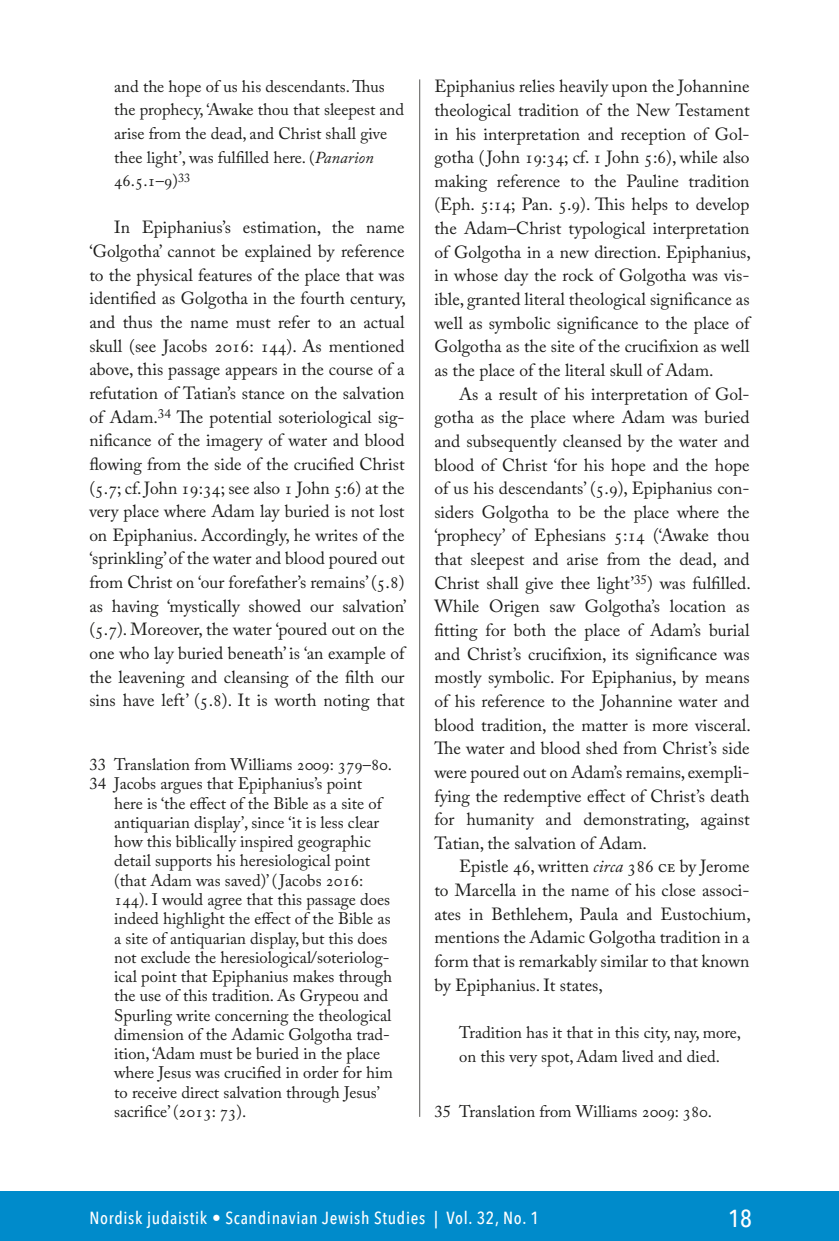
<style>
.page{position:relative;width:839px;height:1241px;background:#fff}
.page>*{position:absolute;margin:0;border:0;box-sizing:border-box;transform-origin:0 0}
.t1{font:500 24.5px "Avenir Next Condensed";color:#fff}
.Leipis{font:17.5px/23.6px "Adobe Caslon Pro";color:#1d1d1b;text-align:justify}
.t2{font:500 17.5px "Avenir Next Condensed";letter-spacing:.04em;color:#fff}
.Viitteet{font:16.62px/19.2px "Adobe Caslon Pro";color:#1d1d1b}
.Lainaus{font:16.62px/23.6px "Adobe Caslon Pro";color:#1d1d1b}
.s1{font-style:italic}
</style>
<div class="page">
<div style="left:0;top:1191px;width:838px;height:49px;background:#008bcb"></div>
<hr style="left:419px;top:79px;width:1px;height:1037px;background:#575756">
<p class="Lainaus" style="left:114px;top:74px;width:291px">and the hope of us his descendants. Thus the prophecy, ‘Awake thou that sleepest and arise from the dead, and Christ shall give thee light’, was fulfilled here. (<span class="s1">Panarion </span>46.5.1–9)<sup>33</sup></p>
<p class="Leipis" style="left:89px;top:215px;width:318px;text-indent:25px">In Epiphanius’s estimation, the name ‘Golgotha’ cannot be explained by reference to the physical features of the place that was identified as Golgotha in the fourth century, and thus the name must refer to an actual skull (see Jacobs 2016: 144). As mentioned above, this passage appears in the course of a refutation of Tatian’s stance on the salvation of Adam.<sup>34</sup> The potential soteriological sig&shy;nificance of the imagery of water and blood flowing from the side of the crucified Christ (5.7; cf. John 19:34; see also 1 John 5:6) at the very place where Adam lay buried is not lost on Epiphanius. Accordingly, he writes of the ‘sprinkling’ of the water and blood poured out from Christ on ‘our forefather’s remains’ (5.8) as having ‘mystically showed our salvation’ (5.7). Moreover, the water ‘poured out on the one who lay buried beneath’ is ‘an example of the leavening and cleansing of the filth our sins have left’ (5.8). It is worth noting that</p>
<p class="Viitteet" style="left:89px;top:754px;width:304px">33 Translation from Williams 2009: 379–80.</p>
<p class="Viitteet" style="left:114px;top:774px;width:280px;text-indent:-25px">34 Jacobs argues that Epiphanius’s point here is ‘the effect of the Bible as a site of antiquarian display’, since ‘it is less clear how this biblically inspired geographic detail supports his heresiological point (that Adam was saved)’ ( Jacobs 2016:<br>144). I would agree that this passage does indeed highlight the effect of the Bible as a site of antiquarian display, but this does not exclude the heresiological/soteriolog&shy;ical point that Epiphanius makes through the use of this tradition. As Grypeou and Spurling write concerning the theological dimension of the Adamic Golgotha trad&shy;ition, ‘Adam must be buried in the place where Jesus was crucified in order for him to receive direct salvation through Jesus’ sacrifice’ (2013: 73).</p>
<p class="Leipis" style="left:434px;top:74px;width:318px">Epiphanius relies heavily upon the Johannine theological tradition of the New Testament in his interpretation and reception of Gol&shy;gotha ( John 19:34; cf. 1 John 5:6), while also making reference to the Pauline tradition (Eph. 5:14; Pan. 5.9). This helps to develop the Adam–Christ typological interpretation of Golgotha in a new direction. Epiphanius, in whose day the rock of Golgotha was vis&shy;ible, granted literal theological significance as well as symbolic significance to the place of Golgotha as the site of the crucifixion as well as the place of the literal skull of Adam.</p>
<p class="Leipis" style="left:434px;top:382px;width:318px;text-indent:25px">As a result of his interpretation of Gol&shy;gotha as the place where Adam was buried and subsequently cleansed by the water and blood of Christ ‘for his hope and the hope of us his descendants’ (5.9), Epiphanius con&shy;siders Golgotha to be the place where the ‘prophecy’ of Ephesians 5:14 (‘Awake thou that sleepest and arise from the dead, and Christ shall give thee light’<sup>35</sup>) was fulfilled.<br>While Origen saw Golgotha’s location as fitting for both the place of Adam’s burial and Christ’s crucifixion, its significance was mostly symbolic. For Epiphanius, by means of his reference to the Johannine water and blood tradition, the matter is more visceral.<br>The water and blood shed from Christ’s side were poured out on Adam’s remains, exempli&shy;fying the redemptive effect of Christ’s death for humanity and demonstrating, against Tatian, the salvation of Adam.</p>
<p class="Leipis" style="left:434px;top:854px;width:318px;text-indent:25px">Epistle 46, written <span class="s1">circa</span> 386 ce by Jerome to Marcella in the name of his close associ&shy;ates in Bethlehem, Paula and Eustochium, mentions the Adamic Golgotha tradition in a form that is remarkably similar to that known by Epiphanius. It states,</p>
<p class="Lainaus" style="left:459px;top:1020px;width:283px">Tradition has it that in this city, nay, more, on this very spot, Adam lived and died.</p>
<p class="Viitteet" style="left:434px;top:1101px;width:279px">35 Translation from Williams 2009: 380.</p>
<p class="t2" style="left:89px;top:1207px;width:451px">Nordisk judaistik • Scandinavian Jewish Studies | Vol. 32, No. 1</p>
<h1 class="t1" style="left:728px;top:1203px;width:25px">18</h1>
</div>
